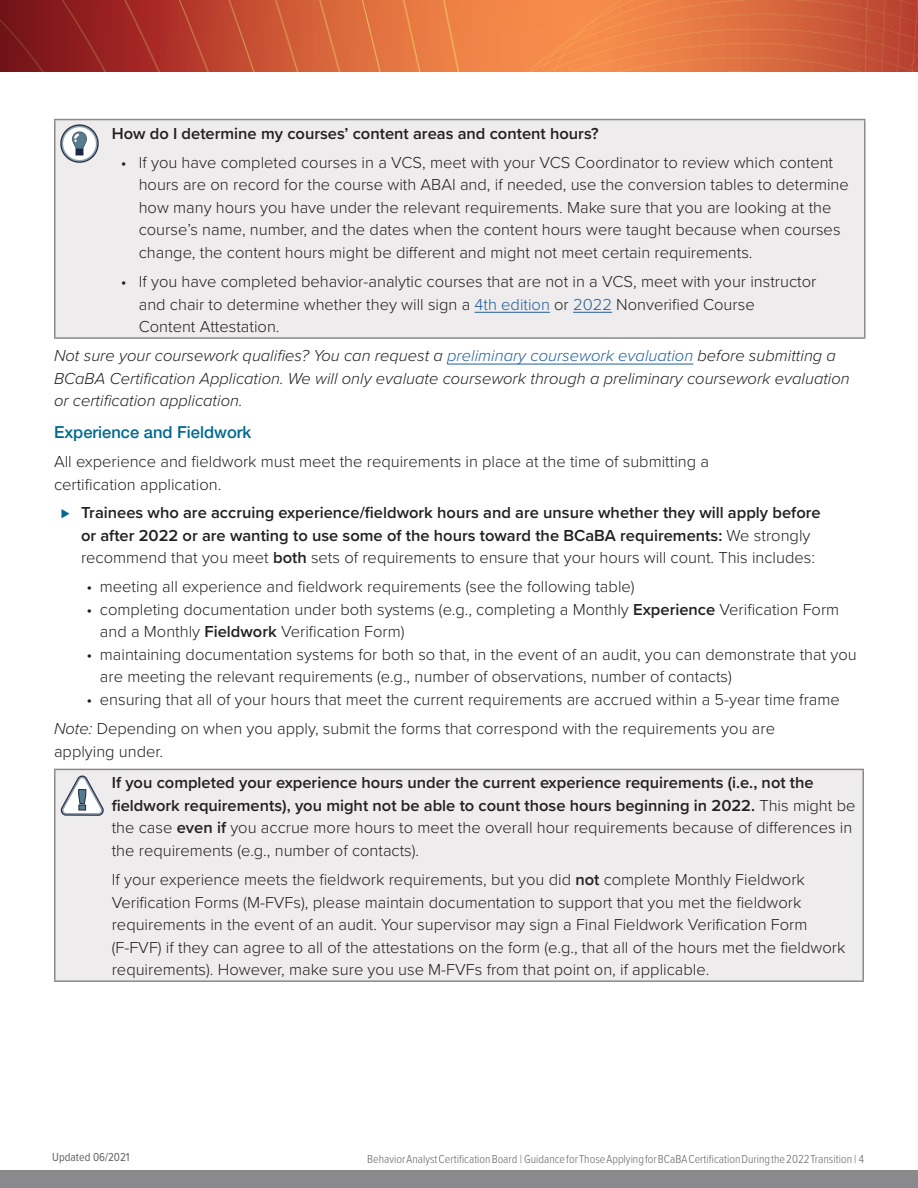
<style>
.page{position:relative;width:918px;height:1188px;background:#fff}
.page>*{position:absolute;margin:0;border:0;box-sizing:border-box;transform-origin:0 0}
.Box_text{font:300 16.5px/22.5px "Proxima Nova";color:#231f20}
.Box_text-2{font:600 16.5px/22.5px "Proxima Nova";color:#231f20}
.text{font:italic 300 16.5px/22.5px "Proxima Nova";color:#231f20}
.text-2{font:300 16.5px/22.5px "Proxima Nova";color:#231f20}
.Heading_3{font:500 16.5px "Helvetica Neue LT Pro";color:#00698f}
.t1{font:300 12px "Proxima Nova Cond";color:#61646a}
.t2{font:12px "Proxima Nova Cond";color:#636366}
.s1{color:#215e9e}
.s2{font-weight:300;font-size:15px;color:#00698f}
.s3{font-weight:300}
.s4{font-weight:600}
.s5{font-style:italic}
</style>
<div class="page">
<img style="left:0;top:0;width:918px;height:72px">
<div style="left:0;top:1171px;width:918px;height:17px;background:#8a8a8d"></div>
<hr style="left:447px;top:364px;width:246px;height:1px;background:#215e9e">
<div style="left:55px;top:120px;width:810px;height:218px;background:#eeecec"></div>
<hr style="left:54px;top:119px;width:812px;height:1px;background:#8a8a8d">
<hr style="left:54px;top:120px;width:2px;height:217px;background:#8a8a8d">
<hr style="left:864px;top:120px;width:2px;height:217px;background:#8a8a8d">
<hr style="left:54px;top:337px;width:812px;height:2px;background:#8a8a8d">
<hr style="left:475px;top:312px;width:75px;height:1px;background:#215e9e">
<hr style="left:573px;top:312px;width:39px;height:1px;background:#215e9e">
<div style="left:55px;top:769px;width:808px;height:212px;background:#eeecec"></div>
<hr style="left:54px;top:769px;width:810px;height:1px;background:#8a8a8d">
<hr style="left:54px;top:770px;width:2px;height:210px;background:#8a8a8d">
<hr style="left:862px;top:770px;width:2px;height:210px;background:#8a8a8d">
<hr style="left:54px;top:980px;width:810px;height:2px;background:#8a8a8d">
<img style="left:57px;top:120px;width:46px;height:43px">
<svg style="left:60px;top:775px;width:44px;height:41px"></svg>
<p class="Box_text-2" style="left:112px;top:121px;width:488px">How do I determine my courses’ content areas and content hours?</p>
<p class="Box_text" style="left:139px;top:150px;width:712px;text-indent:-18px">• If you have completed courses in a VCS, meet with your VCS Coordinator to review which content hours are on record for the course with ABAI and, if needed, use the conversion tables to determine how many hours you have under the relevant requirements. Make sure that you are looking at the course’s name, number, and the dates when the content hours were taught because when courses change, the content hours might be different and might not meet certain requirements.</p>
<p class="Box_text" style="left:139px;top:269px;width:679px;text-indent:-18px">• If you have completed behavior-analytic courses that are not in a VCS, meet with your instructor and chair to determine whether they will sign a <span class="s1">4th edition</span> or <span class="s1">2022</span> Nonverified Course<br>Content Attestation.</p>
<p class="text" style="left:54px;top:344px;width:797px">Not sure your coursework qualifies? You can request a <span class="s1">preliminary coursework evaluation</span> before submitting a<br>BCaBA Certification Application. We will only evaluate coursework through a preliminary coursework evaluation or certification application.</p>
<p class="Heading_3" style="left:54px;top:422px;width:199px">Experience and Fieldwork</p>
<p class="text-2" style="left:54px;top:450px;width:657px">All experience and fieldwork must meet the requirements in place at the time of submitting a certification application.</p>
<p class="Box_text-2" style="left:81px;top:501px;width:741px;text-indent:-20px"><span class="s2">⊲</span> Trainees who are accruing experience/fieldwork hours and are unsure whether they will apply before or after 2022 or are wanting to use some of the hours toward the BCaBA requirements: <span class="s3">We strongly recommend that you meet</span> both <span class="s3">sets of requirements to ensure that your hours will count. This includes:</span></p>
<p class="Box_text" style="left:86px;top:575px;width:550px">• meeting all experience and fieldwork requirements (see the following table)</p>
<p class="Box_text" style="left:100px;top:597px;width:741px;text-indent:-14px">• completing documentation under both systems (e.g., completing a Monthly <span class="s4">Experience</span> Verification Form and a Monthly <span class="s4">Fieldwork</span> Verification Form)</p>
<p class="Box_text" style="left:100px;top:642px;width:758px;text-indent:-14px">• maintaining documentation systems for both so that, in the event of an audit, you can demonstrate that you are meeting the relevant requirements (e.g., number of observations, number of contacts)</p>
<p class="Box_text" style="left:86px;top:687px;width:755px">• ensuring that all of your hours that meet the current requirements are accrued within a 5-year time frame</p>
<p class="text-2" style="left:54px;top:717px;width:723px"><span class="s5">Note:</span> Depending on when you apply, submit the forms that correspond with the requirements you are applying under.</p>
<p class="Box_text-2" style="left:112px;top:771px;width:745px">If you completed your experience hours under the current experience requirements (i.e., not the fieldwork requirements), you might not be able to count those hours beginning in 2022. <span class="s3">This might be the case</span> even if <span class="s3">you accrue more hours to meet the overall hour requirements because of differences in the requirements (e.g., number of contacts).</span></p>
<p class="Box_text" style="left:112px;top:868px;width:735px">If your experience meets the fieldwork requirements, but you did <span class="s4">not</span> complete Monthly Fieldwork Verification Forms (M-FVFs), please maintain documentation to support that you met the fieldwork requirements in the event of an audit. Your supervisor may sign a Final Fieldwork Verification Form (F-FVF) if they can agree to all of the attestations on the form (e.g., that all of the hours met the fieldwork requirements). However, make sure you use M-FVFs from that point on, if applicable.</p>
<p class="t2" style="left:52px;top:1149px;width:79px">Updated 06/2021</p>
<p class="t1" style="left:367px;top:1150px;width:498px">Behavior Analyst Certification Board | Guidance for Those Applying for BCaBA Certification During the 2022 Transition | 4</p>
</div>
